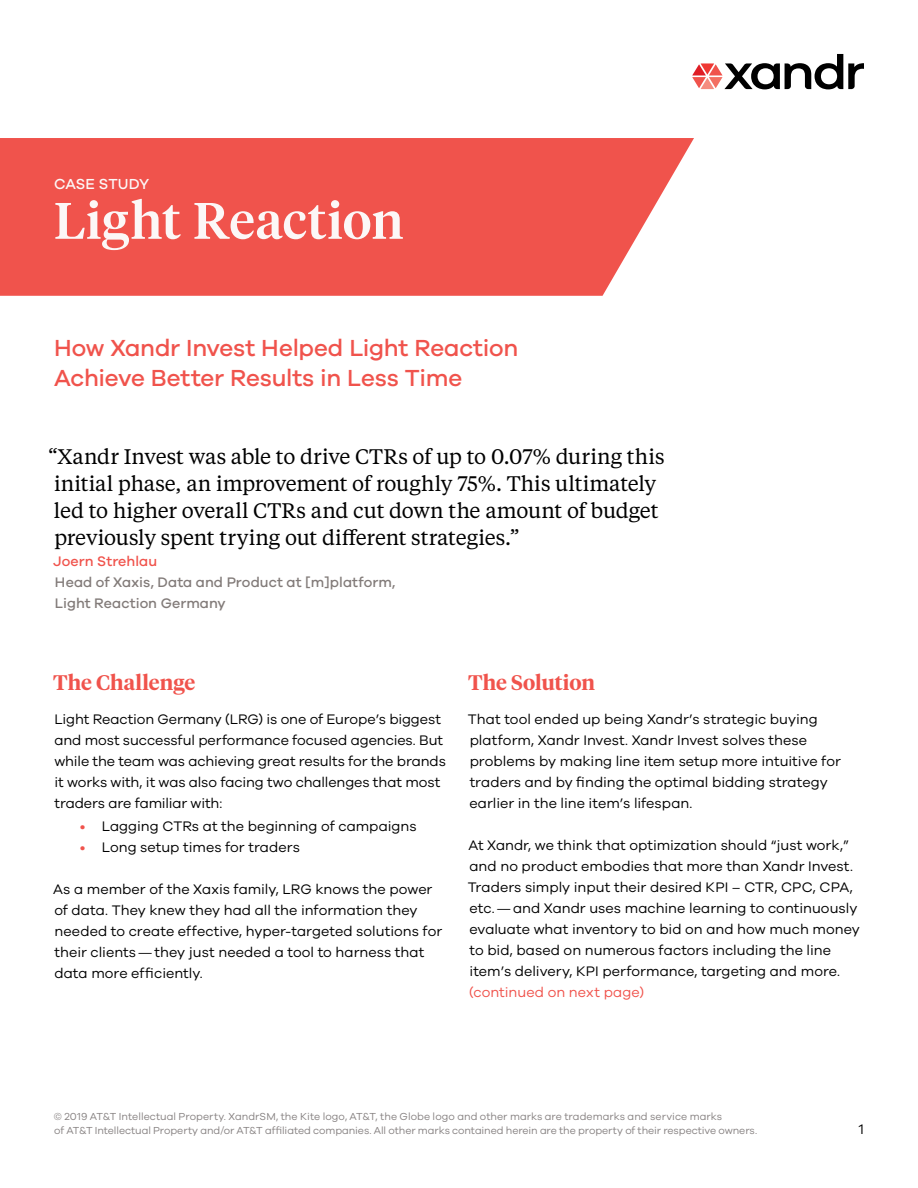
<style>
.page{position:relative;width:918px;height:1188px;background:#fff}
.page>*{position:absolute;margin:0;border:0;box-sizing:border-box;transform-origin:0 0}
.t1{font:500 51px "Tiempos Headline";letter-spacing:.015em;color:#fcf7f7}
.t2{font:500 24px/30px "Galano Grotesque";letter-spacing:-.01em;color:#f0534c}
.t3{font:21px/27px "Tiempos Text";letter-spacing:-.01em;color:#000}
.t4{font:600 21px "Tiempos Headline";letter-spacing:.005em;color:#f0534c}
.t5{font:500 15px "Galano Grotesque";color:#fcf7f7}
.t6{font:14.25px/21px "Galano Grotesque";color:#000}
.t7{font:500 14.25px/21px "Galano Grotesque";letter-spacing:.005em;color:#827b79}
.t8{font:14.25px "Galano Grotesque";color:#f0534c}
.t9{font:500 14.25px "Galano Grotesque";letter-spacing:.005em;color:#f0534c}
.t10{font:10.5px/14.2px "Galano Grotesque";letter-spacing:-.005em;color:#868181}
.s1{color:#f0534c}
</style>
<div class="page">
<svg style="left:0;top:138px;width:694px;height:158px;background:#f15e58"></svg>
<svg style="left:692px;top:54px;width:172px;height:35px"></svg>
<p class="t5" style="left:54px;top:175px;width:97px">CASE STUDY</p>
<h1 class="t1" style="left:54px;top:186px;width:351px">Light Reaction</h1>
<h2 class="t2" style="left:54px;top:332px;width:466px">How Xandr Invest Helped Light Reaction<br>Achieve Better Results in Less Time</h2>
<h3 class="t3" style="left:48px;top:442px;width:618px">“Xandr Invest was able to drive CTRs of up to 0.07% during this initial phase, an improvement of roughly 75%. This ultimately led to higher overall CTRs and cut down the amount of budget previously spent trying out different strategies.”</h3>
<p class="t9" style="left:53px;top:553px;width:106px">Joern Strehlau</p>
<p class="t7" style="left:55px;top:571px;width:342px">Head of Xaxis, Data and Product at [m]platform,<br>Light Reaction Germany</p>
<h3 class="t4" style="left:53px;top:668px;width:144px">The Challenge</h3>
<p class="t6" style="left:54px;top:709px;width:393px">Light Reaction Germany (LRG) is one of Europe’s biggest and most successful performance focused agencies. But while the team was achieving great results for the brands it works with, it was also facing two challenges that most traders are familiar with:</p>
<p class="t6" style="left:80px;top:815px;width:338px"><span class="s1">•</span> Lagging CTRs at the beginning of campaigns</p>
<p class="t6" style="left:80px;top:836px;width:222px"><span class="s1">•</span> Long setup times for traders</p>
<p class="t6" style="left:53px;top:878px;width:391px">As a member of the Xaxis family, LRG knows the power of data. They knew they had all the information they needed to create effective, hyper-targeted solutions for their clients—they just needed a tool to harness that data more efficiently.</p>
<h3 class="t4" style="left:468px;top:668px;width:128px">The Solution</h3>
<p class="t6" style="left:468px;top:709px;width:375px">That tool ended up being Xandr’s strategic buying platform, Xandr Invest. Xandr Invest solves these problems by making line item setup more intuitive for traders and by finding the optimal bidding strategy earlier in the line item’s lifespan.</p>
<p class="t6" style="left:468px;top:835px;width:393px">At Xandr, we think that optimization should “just work,” and no product embodies that more than Xandr Invest.<br>Traders simply input their desired KPI – CTR, CPC, CPA, etc.—and Xandr uses machine learning to continuously evaluate what inventory to bid on and how much money to bid, based on numerous factors including the line item’s delivery, KPI performance, targeting and more.</p>
<p class="t8" style="left:469px;top:984px;width:177px">(continued on next page)</p>
<p class="t10" style="left:54px;top:1109px;width:705px">© 2019 AT&amp;T Intellectual Property. XandrSM, the Kite logo, AT&amp;T, the Globe logo and other marks are trademarks and service marks<br>of AT&amp;T Intellectual Property and/or AT&amp;T affiliated companies. All other marks contained herein are the property of their respective owners.</p>
<p class="t6" style="left:859px;top:1118px;width:7px">1</p>
</div>
